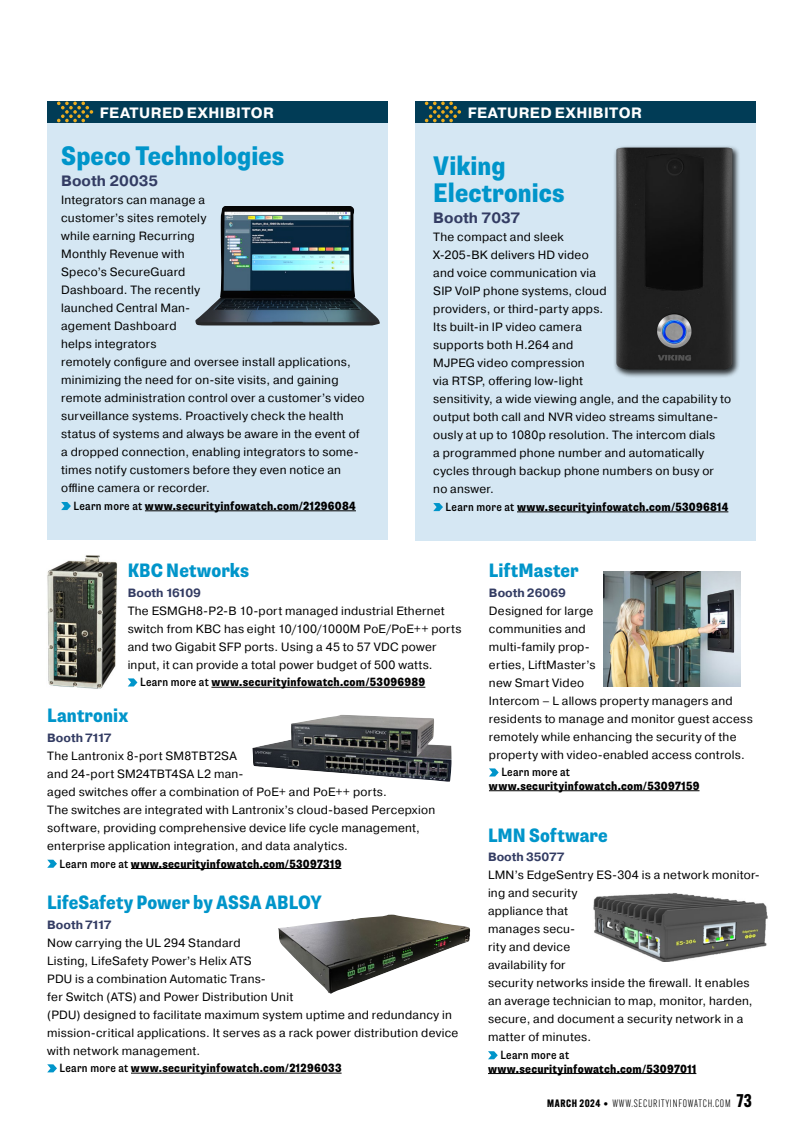
<style>
.page{position:relative;width:810px;height:1134px;background:#fff}
.page>*{position:absolute;margin:0;border:0;box-sizing:border-box;transform-origin:0 0}
.t1{font:800 condensed 27px/27px "Supria Sans";color:#0095ca}
.t2{font:800 condensed 19.5px "Supria Sans";letter-spacing:.005em;color:#0095ca}
.t3{font:700 15px "Pragmatica";letter-spacing:.025em;color:#fff}
.t4{font:700 15px "Pragmatica";color:#333c63}
.t5{font:12px/18px "Pragmatica";letter-spacing:.02em;color:#000}
.t6{font:800 condensed 12px "Supria Sans";letter-spacing:.02em;color:#000}
.t7{font:700 12px "Pragmatica";color:#333c63}
.t8{font:500 condensed 12px "Supria Sans";letter-spacing:.02em;color:#000}
.t9{font:300 10.5px "Alternate Gothic ATF";letter-spacing:.07em;color:#000}
.s1{font-weight:500}
.s2{font-weight:700}
.s3{font-weight:700;font-size:18px}
</style>
<div class="page">
<div style="left:47px;top:101px;width:341px;height:439px;background:#d5e7f3"></div>
<div style="left:47px;top:101px;width:341px;height:22px;background:#013c56"></div>
<svg style="left:57px;top:102px;width:36px;height:20px"></svg>
<div style="left:415px;top:101px;width:341px;height:440px;background:#d5e7f3"></div>
<div style="left:415px;top:101px;width:341px;height:22px;background:#013c56"></div>
<svg style="left:425px;top:102px;width:36px;height:20px"></svg>
<hr style="left:517px;top:512px;width:211px;height:1px;background:#000">
<svg style="left:433px;top:503px;width:10px;height:8px"></svg>
<hr style="left:145px;top:511px;width:211px;height:1px;background:#000">
<svg style="left:61px;top:502px;width:10px;height:8px"></svg>
<img style="left:614px;top:146px;width:125px;height:231px">
<img style="left:195px;top:206px;width:185px;height:120px">
<hr style="left:131px;top:1073px;width:211px;height:1px;background:#000">
<svg style="left:47px;top:1064px;width:10px;height:8px"></svg>
<img style="left:278px;top:915px;width:193px;height:79px">
<hr style="left:131px;top:868px;width:210px;height:1px;background:#000">
<svg style="left:47px;top:860px;width:10px;height:8px"></svg>
<img style="left:252px;top:715px;width:200px;height:67px">
<hr style="left:211px;top:687px;width:214px;height:1px;background:#000">
<svg style="left:128px;top:678px;width:9px;height:8px"></svg>
<img style="left:47px;top:555px;width:71px;height:134px">
<hr style="left:488px;top:1073px;width:208px;height:1px;background:#000">
<svg style="left:488px;top:1051px;width:10px;height:8px"></svg>
<img style="left:593px;top:893px;width:175px;height:68px">
<hr style="left:489px;top:790px;width:211px;height:1px;background:#000">
<svg style="left:489px;top:768px;width:10px;height:8px"></svg>
<img style="left:604px;top:571px;width:137px;height:115px">
<p class="t3" style="left:100px;top:103px;width:175px">FEATURED EXHIBITOR</p>
<p class="t3" style="left:468px;top:103px;width:175px">FEATURED EXHIBITOR</p>
<h1 class="t1" style="left:433px;top:153px;width:133px">Viking<br>Electronics</h1>
<p class="t4" style="left:433px;top:208px;width:88px">Booth 7037</p>
<p class="t5" style="left:433px;top:228px;width:300px">The compact and sleek<br>X-205-BK delivers HD video<br>and voice communication via<br>SIP VoIP phone systems, cloud<br>providers, or third-party apps.<br>Its built-in IP video camera<br>supports both H.264 and<br>MJPEG video compression<br>via RTSP, offering low-light<br>sensitivity, a wide viewing angle, and the capability to output both call and NVR video streams simultane&shy;ously at up to 1080p resolution. The intercom dials<br>a programmed phone number and automatically cycles through backup phone numbers on busy or<br>no answer.</p>
<p class="t6" style="left:446px;top:500px;width:284px"><span class="s1">Learn more at</span> www.securityinfowatch.com/53096814</p>
<h1 class="t1" style="left:61px;top:143px;width:225px">Speco Technologies</h1>
<p class="t4" style="left:61px;top:171px;width:99px">Booth 20035</p>
<p class="t5" style="left:61px;top:191px;width:305px">Integrators can manage a<br>customer’s sites remotely<br>while earning Recurring<br>Monthly Revenue with<br>Speco’s SecureGuard<br>Dashboard. The recently<br>launched Central Man-<br>agement Dashboard<br>helps integrators<br>remotely configure and oversee install applications, minimizing the need for on-site visits, and gaining remote administration control over a customer’s video surveillance systems. Proactively check the health status of systems and always be aware in the event of a dropped connection, enabling integrators to some&shy;times notify customers before they even notice an offline camera or recorder.</p>
<p class="t6" style="left:74px;top:499px;width:284px"><span class="s1">Learn more at</span> www.securityinfowatch.com/21296084</p>
<h2 class="t2" style="left:128px;top:559px;width:123px">KBC Networks</h2>
<p class="t7" style="left:128px;top:585px;width:75px">Booth 16109</p>
<p class="t5" style="left:128px;top:602px;width:335px">The ESMGH8-P2-B 10-port managed industrial Ethernet switch from KBC has eight 10/100/1000M PoE/PoE++ ports and two Gigabit SFP ports. Using a 45 to 57 VDC power input, it can provide a total power budget of 500 watts.</p>
<p class="t6" style="left:140px;top:675px;width:287px"><span class="s1">Learn more at</span> www.securityinfowatch.com/53096989</p>
<h2 class="t2" style="left:47px;top:704px;width:83px">Lantronix</h2>
<p class="t7" style="left:47px;top:730px;width:66px">Booth 7117</p>
<p class="t5" style="left:47px;top:747px;width:389px">The Lantronix 8-port SM8TBT2SA<br>and 24-port SM24TBT4SA L2 man-<br>aged switches offer a combination of PoE+ and PoE++ ports.<br>The switches are integrated with Lantronix’s cloud-based Percepxion software, providing comprehensive device life cycle management, enterprise application integration, and data analytics.</p>
<p class="t6" style="left:60px;top:856px;width:283px"><span class="s1">Learn more at</span> www.securityinfowatch.com/53097319</p>
<h2 class="t2" style="left:47px;top:891px;width:276px">LifeSafety Power by ASSA ABLOY</h2>
<p class="t7" style="left:47px;top:917px;width:66px">Booth 7117</p>
<p class="t5" style="left:47px;top:934px;width:413px">Now carrying the UL 294 Standard<br>Listing, LifeSafety Power’s Helix ATS<br>PDU is a combination Automatic Trans-<br>fer Switch (ATS) and Power Distribution Unit<br>(PDU) designed to facilitate maximum system uptime and redundancy in mission-critical applications. It serves as a rack power distribution device with network management.</p>
<p class="t6" style="left:60px;top:1061px;width:283px"><span class="s1">Learn more at</span> www.securityinfowatch.com/21296033</p>
<h2 class="t2" style="left:489px;top:559px;width:91px">LiftMaster</h2>
<p class="t7" style="left:489px;top:585px;width:79px">Booth 26069</p>
<p class="t5" style="left:489px;top:602px;width:265px">Designed for large<br>communities and<br>multi-family prop-<br>erties, LiftMaster’s<br>new Smart Video<br>Intercom – L allows property managers and residents to manage and monitor guest access remotely while enhancing the security of the property with video-enabled access controls.</p>
<p class="t8" style="left:501px;top:765px;width:70px">Learn more at</p>
<p class="t6" style="left:489px;top:779px;width:212px">www.securityinfowatch.com/53097159</p>
<h2 class="t2" style="left:488px;top:823px;width:121px">LMN Software</h2>
<p class="t7" style="left:488px;top:850px;width:78px">Booth 35077</p>
<p class="t5" style="left:488px;top:867px;width:273px">LMN’s EdgeSentry ES-304 is a network monitor&shy;ing and security<br>appliance that<br>manages secu-<br>rity and device<br>availability for<br>security networks inside the firewall. It enables an average technician to map, monitor, harden, secure, and document a security network in a matter of minutes.</p>
<p class="t8" style="left:500px;top:1048px;width:70px">Learn more at</p>
<p class="t6" style="left:488px;top:1061px;width:210px">www.securityinfowatch.com/53097011</p>
<p class="t9" style="left:547px;top:1097px;width:206px"><span class="s2">MARCH 2024 •</span> WWW.SECURITYINFOWATCH.COM <span class="s3">73</span></p>
</div>
